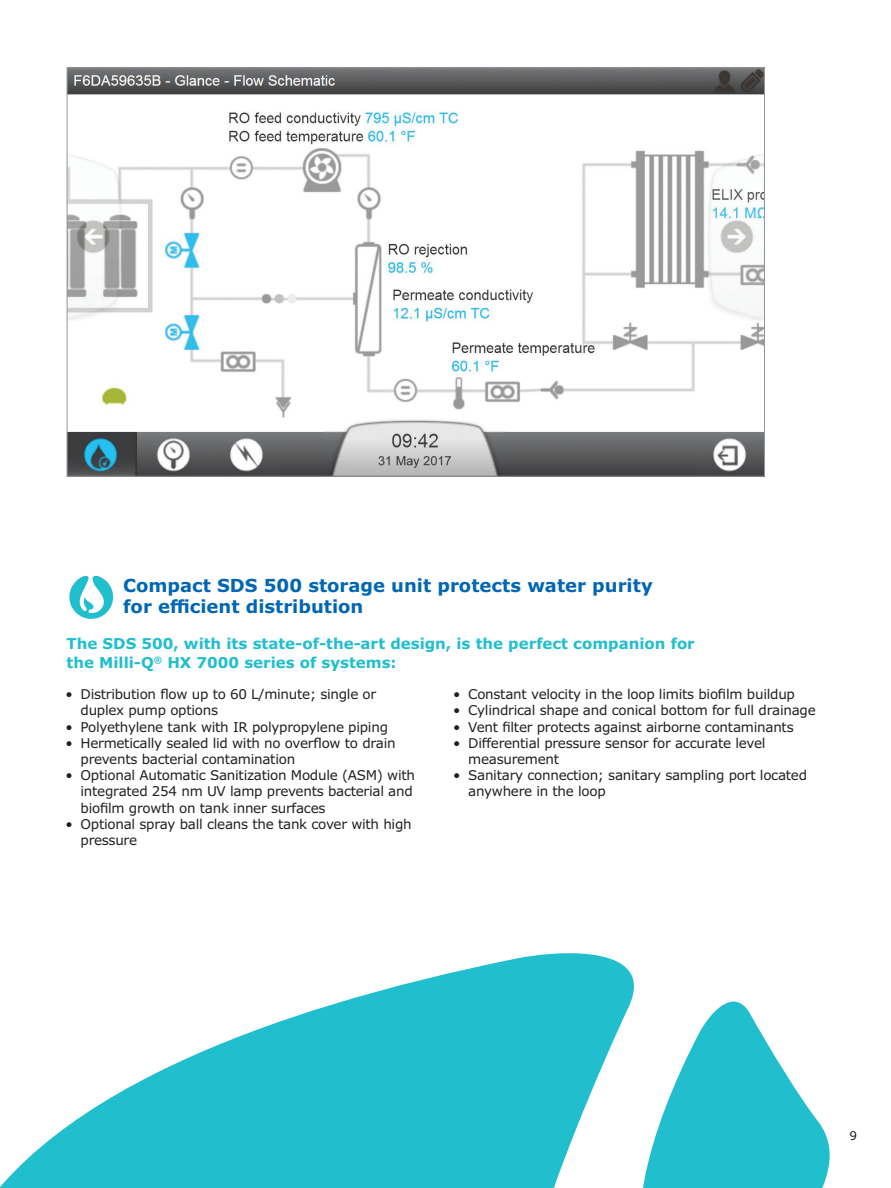
<style>
.page{position:relative;width:891px;height:1188px;background:#fff}
.page>*{position:absolute;margin:0;border:0;box-sizing:border-box;transform-origin:0 0}
.t1{font:700 18px/21.6px "Verdana Pro";color:#0166b3}
.t2{font:700 15px/19.5px "Verdana Pro";color:#21bece}
.t3{font:13.5px/16.2px "Verdana Pro";letter-spacing:-.02em;color:#231f20}
.t4{font:12px "Verdana Pro";color:#231f20}
</style>
<div class="page">
<svg style="left:69px;top:575px;width:45px;height:44px"></svg>
<img style="left:69px;top:69px;width:694px;height:406px">
<svg style="left:0;top:953px;width:634px;height:235px;fill:#21bece"></svg>
<svg style="left:617px;top:984px;width:213px;height:204px;fill:#21bece"></svg>
<h1 class="t1" style="left:123px;top:574px;width:531px">Compact SDS 500 storage unit protects water purity for efficient distribution</h1>
<p class="t2" style="left:67px;top:634px;width:630px">The SDS 500, with its state-of-the-art design, is the perfect companion for the Milli-Q<sup>®</sup> HX 7000 series of systems:</p>
<p class="t3" style="left:81px;top:686px;width:297px;text-indent:-15px">• Distribution flow up to 60 L/minute; single or duplex pump options</p>
<p class="t3" style="left:66px;top:719px;width:324px">• Polyethylene tank with IR polypropylene piping</p>
<p class="t3" style="left:81px;top:735px;width:317px;text-indent:-15px">• Hermetically sealed lid with no overflow to drain prevents bacterial contamination</p>
<p class="t3" style="left:81px;top:767px;width:336px;text-indent:-15px">• Optional Automatic Sanitization Module (ASM) with integrated 254 nm UV lamp prevents bacterial and biofilm growth on tank inner surfaces</p>
<p class="t3" style="left:81px;top:816px;width:333px;text-indent:-15px">• Optional spray ball cleans the tank cover with high pressure</p>
<p class="t3" style="left:453px;top:686px;width:343px">• Constant velocity in the loop limits biofilm buildup</p>
<p class="t3" style="left:453px;top:703px;width:364px">• Cylindrical shape and conical bottom for full drainage</p>
<p class="t3" style="left:453px;top:719px;width:342px">• Vent filter protects against airborne contaminants</p>
<p class="t3" style="left:468px;top:735px;width:299px;text-indent:-15px">• Differential pressure sensor for accurate level measurement</p>
<p class="t3" style="left:468px;top:767px;width:340px;text-indent:-15px">• Sanitary connection; sanitary sampling port located anywhere in the loop</p>
<p class="t4" style="left:850px;top:1128px;width:9px">9</p>
</div>
